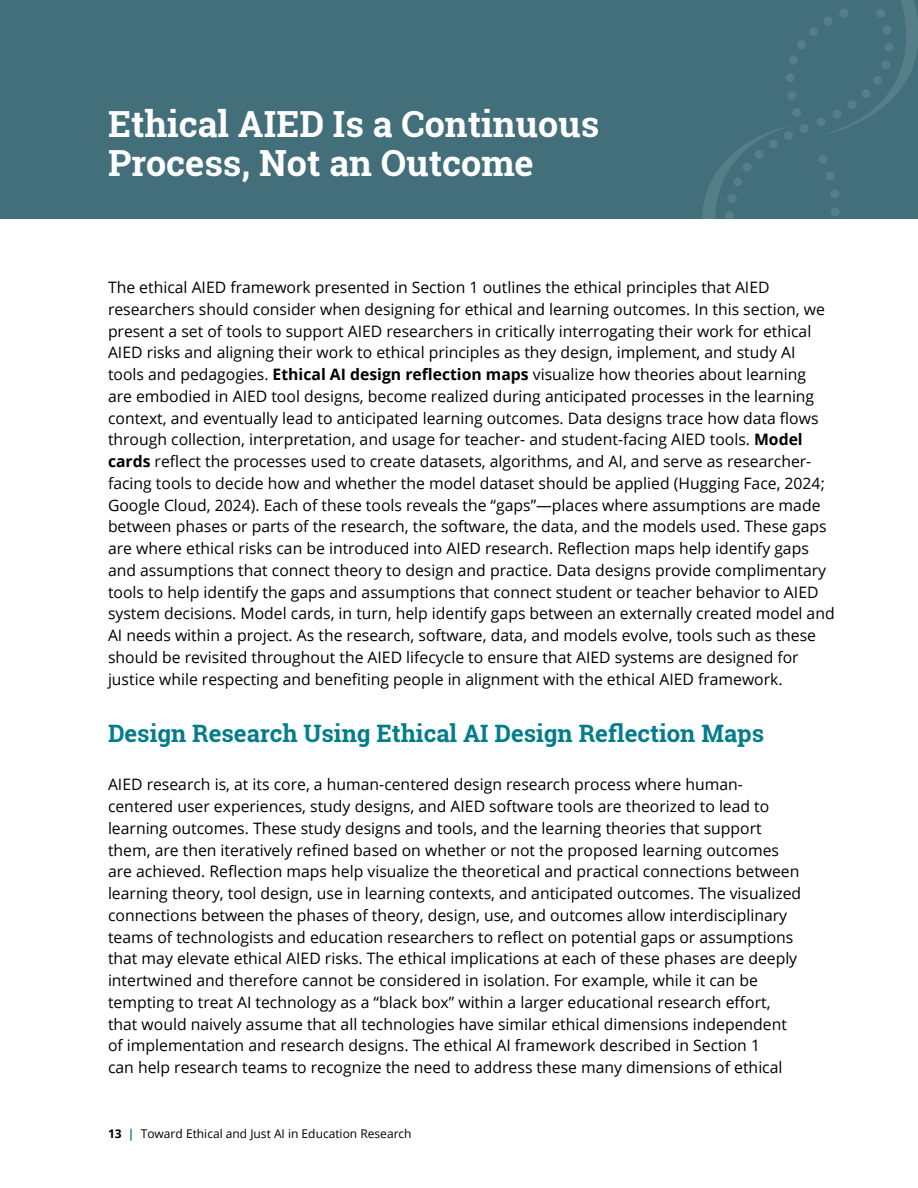
<style>
.page{position:relative;width:918px;height:1188px;background:#fff}
.page>*{position:absolute;margin:0;border:0;box-sizing:border-box;transform-origin:0 0}
.t1{font:700 36px/39px "Roboto Slab";color:#fff}
.t2{font:700 24px "Roboto Slab";color:#037d8c}
.t3{font:15.75px/21.8px "Open Sans";color:#000}
.t4{font:12px "Open Sans";color:#000}
.s1{font-weight:700}
.s2{font-weight:700;color:#037d8c}
</style>
<div class="page">
<div style="left:0;top:0;width:918px;height:218px;background:#426f7a"></div>
<svg style="left:676px;top:0;width:242px;height:219px"></svg>
<h1 class="t1" style="left:108px;top:104px;width:493px">Ethical AIED Is a Continuous<br>Process, Not an Outcome</h1>
<p class="t3" style="left:108px;top:276px;width:728px">The ethical AIED framework presented in Section 1 outlines the ethical principles that AIED researchers should consider when designing for ethical and learning outcomes. In this section, we present a set of tools to support AIED researchers in critically interrogating their work for ethical AIED risks and aligning their work to ethical principles as they design, implement, and study AI tools and pedagogies. <span class="s1">Ethical AI design reflection maps</span> visualize how theories about learning<br>are embodied in AIED tool designs, become realized during anticipated processes in the learning context, and eventually lead to anticipated learning outcomes. Data designs trace how data flows through collection, interpretation, and usage for teacher- and student-facing AIED tools. <span class="s1">Model cards</span> reflect the processes used to create datasets, algorithms, and AI, and serve as researcher&shy;facing tools to decide how and whether the model dataset should be applied (Hugging Face, 2024; Google Cloud, 2024). Each of these tools reveals the “gaps”—places where assumptions are made between phases or parts of the research, the software, the data, and the models used. These gaps are where ethical risks can be introduced into AIED research. Reflection maps help identify gaps and assumptions that connect theory to design and practice. Data designs provide complimentary tools to help identify the gaps and assumptions that connect student or teacher behavior to AIED system decisions. Model cards, in turn, help identify gaps between an externally created model and AI needs within a project. As the research, software, data, and models evolve, tools such as these should be revisited throughout the AIED lifecycle to ensure that AIED systems are designed for justice while respecting and benefiting people in alignment with the ethical AIED framework.</p>
<h2 class="t2" style="left:108px;top:716px;width:658px">Design Research Using Ethical AI Design Reflection Maps</h2>
<p class="t3" style="left:108px;top:773px;width:695px">AIED research is, at its core, a human-centered design research process where human&shy;centered user experiences, study designs, and AIED software tools are theorized to lead to learning outcomes. These study designs and tools, and the learning theories that support them, are then iteratively refined based on whether or not the proposed learning outcomes are achieved. Reflection maps help visualize the theoretical and practical connections between learning theory, tool design, use in learning contexts, and anticipated outcomes. The visualized connections between the phases of theory, design, use, and outcomes allow interdisciplinary teams of technologists and education researchers to reflect on potential gaps or assumptions that may elevate ethical AIED risks. The ethical implications at each of these phases are deeply intertwined and therefore cannot be considered in isolation. For example, while it can be tempting to treat AI technology as a “black box” within a larger educational research effort, that would naively assume that all technologies have similar ethical dimensions independent of implementation and research designs. The ethical AI framework described in Section 1<br>can help research teams to recognize the need to address these many dimensions of ethical</p>
<p class="t4" style="left:108px;top:1126px;width:305px"><span class="s1">13</span> <span class="s2">|</span> Toward Ethical and Just AI in Education Research</p>
</div>
